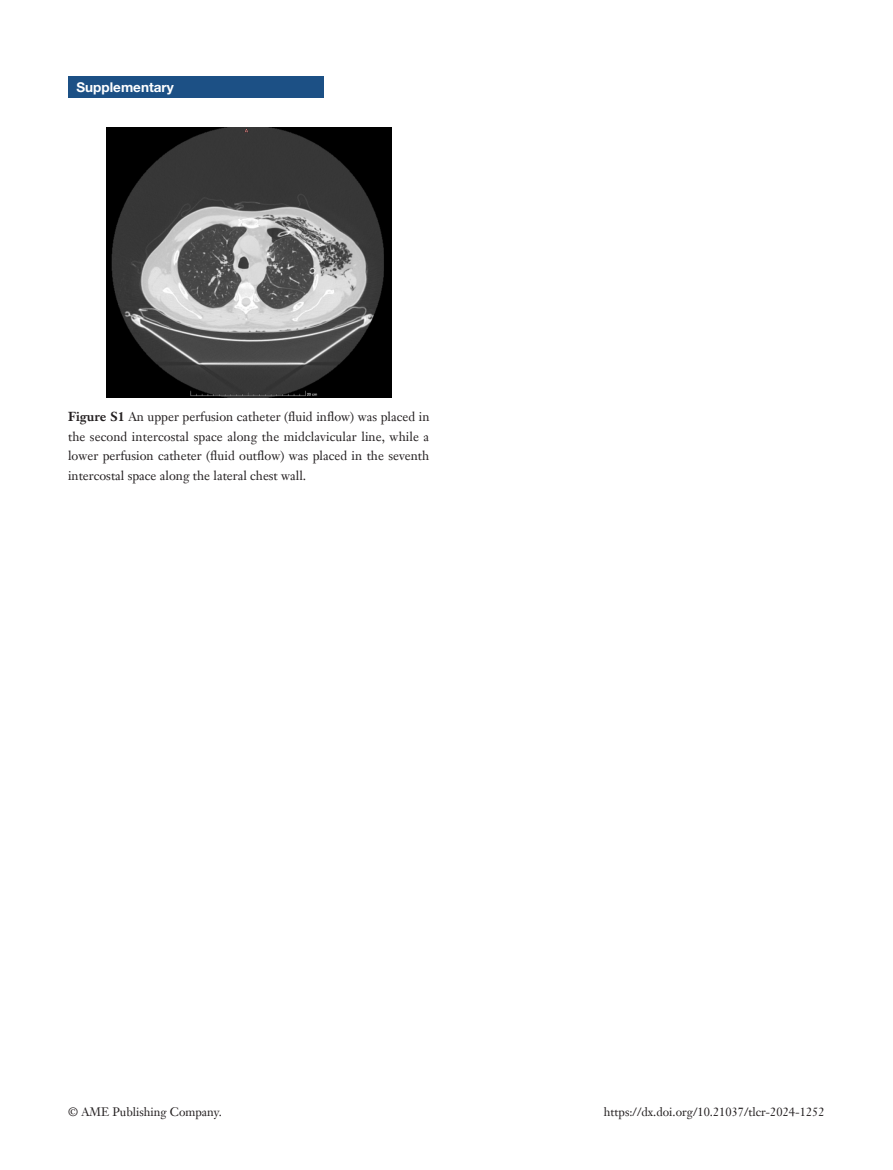
<style>
.page{position:relative;width:893px;height:1170px;background:#fff}
.page>*{position:absolute;margin:0;border:0;box-sizing:border-box;transform-origin:0 0}
.A-lanmu{font:700 13.5px "Helvetica Neue LT Pro";color:#fff}
.t1{font:12.75px/19.5px "Janson Text LT";color:#231f20;text-align:justify}
.t2{font:12px "Janson Text LT";color:#231f20}
.s1{font-weight:700}
</style>
<div class="page">
<div style="left:68px;top:77px;width:255px;height:21px;background:#1c5085"></div>
<img style="left:106px;top:128px;width:285px;height:269px">
<p class="A-lanmu" style="left:77px;top:79px;width:99px">Supplementary</p>
<p class="t1" style="left:68px;top:407px;width:363px"><span class="s1">Figure S1</span> An upper perfusion catheter (fluid inflow) was placed in the second intercostal space along the midclavicular line, while a lower perfusion catheter (fluid outflow) was placed in the seventh intercostal space along the lateral chest wall.</p>
<p class="t2" style="left:68px;top:1104px;width:155px">© AME Publishing Company.</p>
<p class="t2" style="left:604px;top:1104px;width:222px">https://dx.doi.org/10.21037/tlcr-2024-1252</p>
</div>
